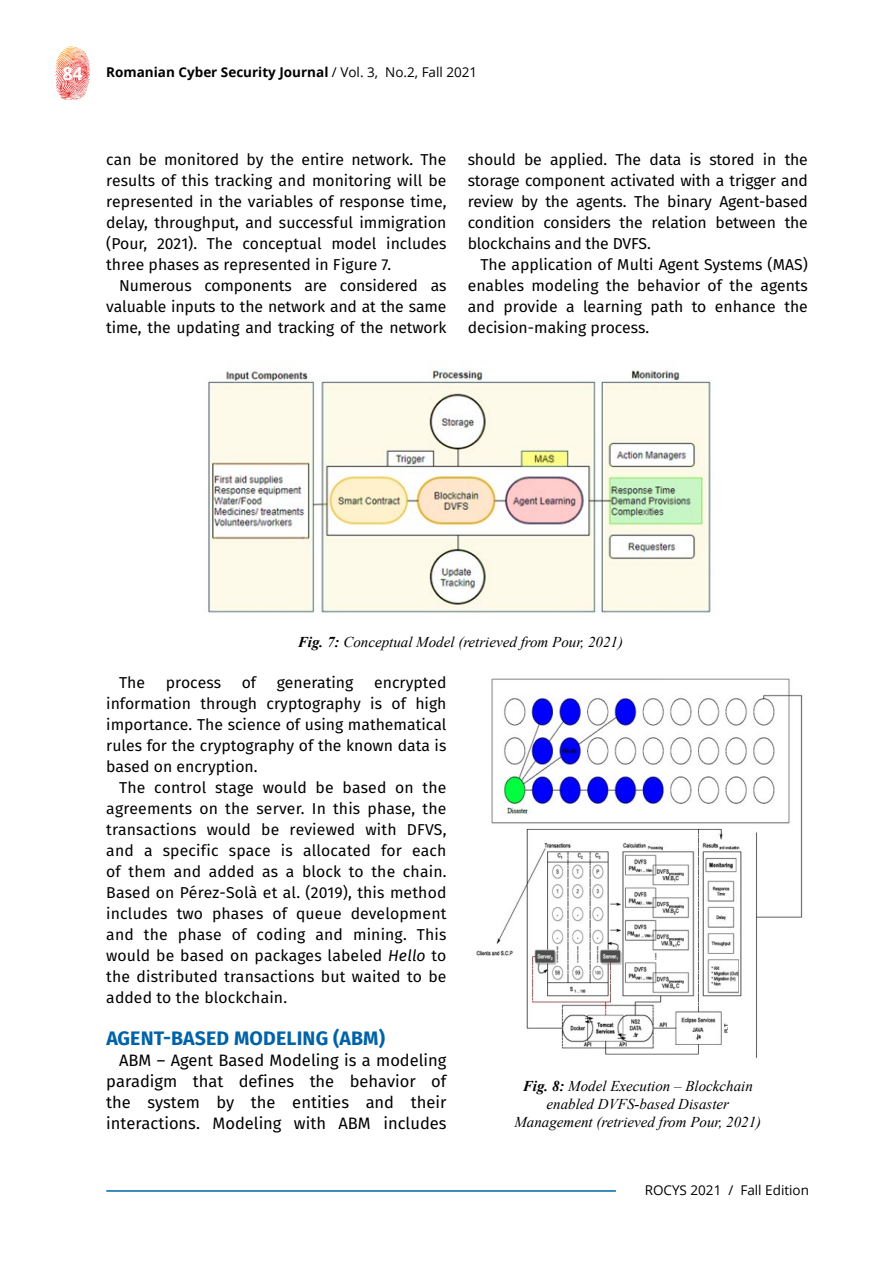
<style>
.page{position:relative;width:893px;height:1263px;background:#fff}
.page>*{position:absolute;margin:0;border:0;box-sizing:border-box;transform-origin:0 0}
.t1{font:700 19.5px "Fira Sans";letter-spacing:.01em;color:#0063a7}
.t2{font:700 18px "Open Sans";color:#fff}
.t3{font:16.5px/21px "Fira Sans";color:#000;text-align:justify}
.t4{font:15.75px/21px "Fira Sans";color:#000;text-align:justify}
.t5{font:italic 15px/18px "Times New Roman";color:#000;text-align:center}
.t6{font:700 13.5px "Open Sans";color:#000}
.t7{font:13.5px "Open Sans";color:#000}
.s1{font-weight:400}
.s2{font-weight:700}
.s3{font-style:italic}
</style>
<div class="page">
<svg style="left:62px;top:46px;width:23px;height:6px"></svg>
<hr style="left:106px;top:1190px;width:510px;height:2px;background:#0063a7">
<img style="left:208px;top:370px;width:503px;height:243px">
<img style="left:476px;top:678px;width:327px;height:380px">
<p class="t2" style="left:62px;top:60px;width:22px">84</p>
<p class="t6" style="left:106px;top:63px;width:373px">Romanian Cyber Security Journal <span class="s1">/ Vol. 3, No.2, Fall 2021</span></p>
<p class="t4" style="left:106px;top:151px;width:342px">can be monitored by the entire network. The results of this tracking and monitoring will be represented in the variables of response time, delay, throughput, and successful immigration (Pour, 2021). The conceptual model includes three phases as represented in Figure 7.</p>
<p class="t4" style="left:106px;top:277px;width:342px;text-indent:13px">Numerous components are considered as valuable inputs to the network and at the same time, the updating and tracking of the network</p>
<p class="t4" style="left:468px;top:151px;width:342px">should be applied. The data is stored in the storage component activated with a trigger and review by the agents. The binary Agent-based condition considers the relation between the blockchains and the DVFS.</p>
<p class="t4" style="left:468px;top:256px;width:342px;text-indent:13px">The application of Multi Agent Systems (MAS) enables modeling the behavior of the agents and provide a learning path to enhance the decision-making process.</p>
<p class="t5" style="left:298px;top:632px;width:327px"><span class="s2">Fig. 7:</span> Conceptual Model (retrieved from Pour, 2021)</p>
<p class="t4" style="left:119px;top:673px;width:28px">The</p>
<p class="t4" style="left:166px;top:673px;width:57px">process</p>
<p class="t4" style="left:242px;top:673px;width:16px">of</p>
<p class="t4" style="left:277px;top:673px;width:78px">generating</p>
<p class="t4" style="left:106px;top:673px;width:342px;text-indent:268px">encrypted information through cryptography is of high importance. The science of using mathematical rules for the cryptography of the known data is based on encryption.</p>
<p class="t4" style="left:106px;top:778px;width:342px;text-indent:13px">The control stage would be based on the agreements on the server. In this phase, the transactions would be reviewed with DFVS, and a specific space is allocated for each of them and added as a block to the chain.<br>Based on Pérez-Solà et al. (2019), this method includes two phases of queue development and the phase of coding and mining. This would be based on packages labeled <span class="s3">Hello</span> to the distributed transactions but waited to be added to the blockchain.</p>
<p class="t1" style="left:106px;top:1024px;width:280px">AGENT-BASED MODELING (ABM)</p>
<p class="t3" style="left:106px;top:1051px;width:342px;text-indent:13px">ABM – Agent Based Modeling is a modeling paradigm that defines the behavior of the system by the entities and their interactions. Modeling with ABM includes</p>
<p class="t5" style="left:514px;top:1077px;width:248px"><span class="s2">Fig. 8:</span> Model Execution – Blockchain enabled DVFS-based Disaster<br>Management (retrieved from Pour, 2021)</p>
<p class="t7" style="left:645px;top:1180px;width:166px">ROCYS 2021 / Fall Edition</p>
</div>
